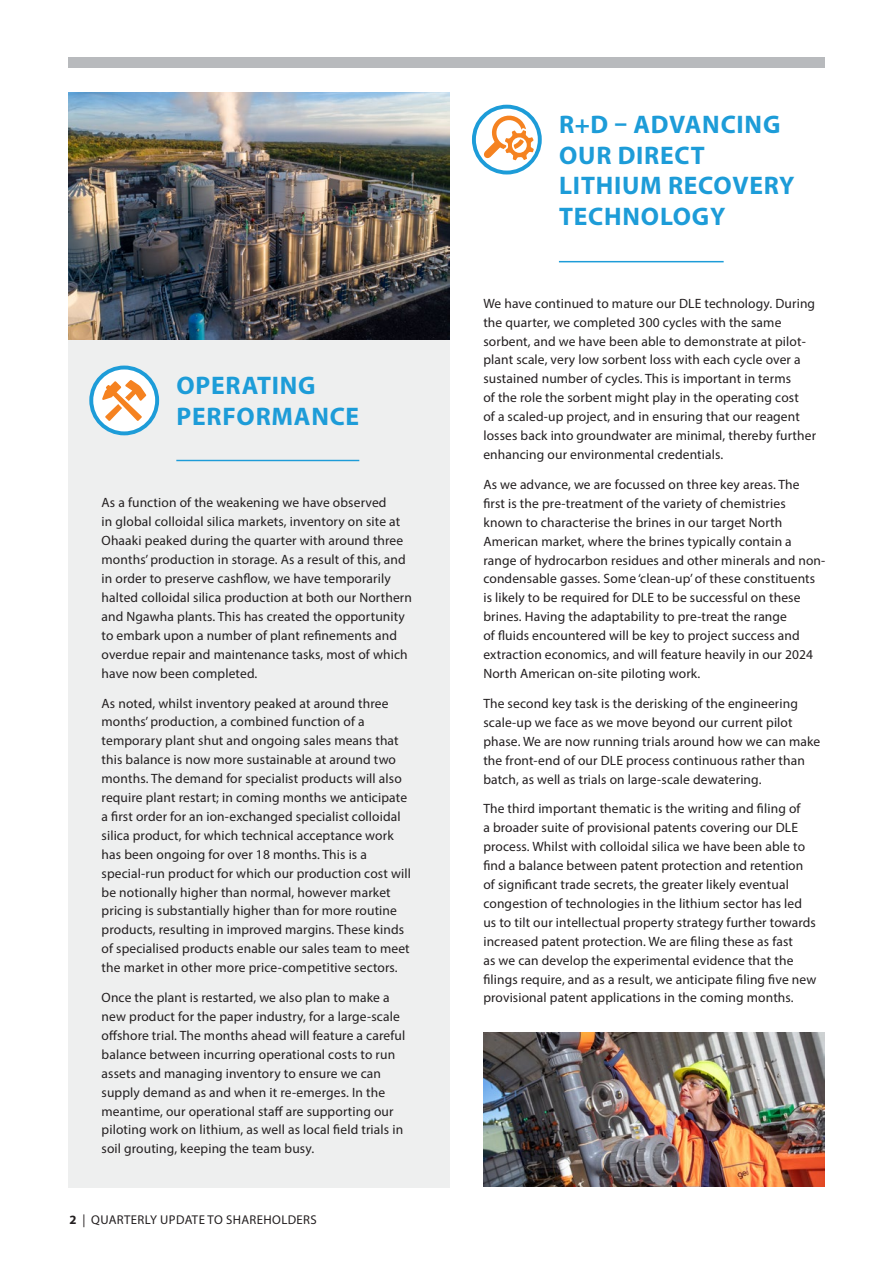
<style>
.page{position:relative;width:893px;height:1263px;background:#fff}
.page>*{position:absolute;margin:0;border:0;box-sizing:border-box;transform-origin:0 0}
.t1{font:700 25.5px/30.6px "Myriad Pro";letter-spacing:.03em;color:#1d9cd8}
.t2{font:13.5px/18.9px "Myriad Pro";letter-spacing:.01em;color:#231f20}
.t3{font:12.75px "Myriad Pro";letter-spacing:.03em;color:#231f20}
.s1{font-weight:700}
</style>
<div class="page">
<div style="left:68px;top:276px;width:381px;height:912px;background:#eeefef"></div>
<div style="left:68px;top:57px;width:757px;height:11px;background:#b8babd"></div>
<svg style="left:474px;top:107px;width:66px;height:66px"></svg>
<div style="left:472px;top:105px;width:70px;height:69px;border:4px solid #1d9cd8;border-radius:50%"></div>
<svg style="left:484px;top:116px;width:54px;height:47px"></svg>
<hr style="left:559px;top:261px;width:165px;height:1px;background:#1d9cd8">
<svg style="left:91px;top:367px;width:66px;height:66px"></svg>
<div style="left:89px;top:366px;width:70px;height:69px;border:4px solid #1d9cd8;border-radius:50%"></div>
<svg style="left:102px;top:380px;width:44px;height:41px;background:#facca5"></svg>
<hr style="left:176px;top:460px;width:183px;height:1px;background:#1d9cd8">
<img style="left:68px;top:92px;width:381px;height:248px">
<img style="left:483px;top:1032px;width:342px;height:155px">
<h1 class="t1" style="left:177px;top:369px;width:184px">OPERATING<br>PERFORMANCE</h1>
<p class="t2" style="left:102px;top:493px;width:312px">As a function of the weakening we have observed<br>in global colloidal silica markets, inventory on site at Ohaaki peaked during the quarter with around three months’ production in storage. As a result of this, and in order to preserve cashflow, we have temporarily halted colloidal silica production at both our Northern and Ngawha plants. This has created the opportunity to embark upon a number of plant refinements and overdue repair and maintenance tasks, most of which have now been completed.</p>
<p class="t2" style="left:102px;top:693px;width:311px">As noted, whilst inventory peaked at around three months’ production, a combined function of a temporary plant shut and ongoing sales means that this balance is now more sustainable at around two months. The demand for specialist products will also require plant restart; in coming months we anticipate a first order for an ion-exchanged specialist colloidal silica product, for which technical acceptance work has been ongoing for over 18 months. This is a special-run product for which our production cost will be notionally higher than normal, however market pricing is substantially higher than for more routine products, resulting in improved margins. These kinds of specialised products enable our sales team to meet the market in other more price-competitive sectors.</p>
<p class="t2" style="left:102px;top:988px;width:305px">Once the plant is restarted, we also plan to make a new product for the paper industry, for a large-scale offshore trial. The months ahead will feature a careful balance between incurring operational costs to run assets and managing inventory to ensure we can supply demand as and when it re-emerges. In the meantime, our operational staff are supporting our piloting work on lithium, as well as local field trials in soil grouting, keeping the team busy.</p>
<p class="t3" style="left:69px;top:1212px;width:249px"><span class="s1">2</span> | QUARTERLY UPDATE TO SHAREHOLDERS</p>
<h1 class="t1" style="left:559px;top:108px;width:237px">R+D – ADVANCING<br>OUR DIRECT<br>LITHIUM RECOVERY<br>TECHNOLOGY</h1>
<p class="t2" style="left:483px;top:293px;width:334px">We have continued to mature our DLE technology. During the quarter, we completed 300 cycles with the same sorbent, and we have been able to demonstrate at pilot&shy;plant scale, very low sorbent loss with each cycle over a sustained number of cycles. This is important in terms<br>of the role the sorbent might play in the operating cost<br>of a scaled-up project, and in ensuring that our reagent losses back into groundwater are minimal, thereby further enhancing our environmental credentials.</p>
<p class="t2" style="left:483px;top:475px;width:344px">As we advance, we are focussed on three key areas. The<br>first is the pre-treatment of the variety of chemistries known to characterise the brines in our target North American market, where the brines typically contain a range of hydrocarbon residues and other minerals and non&shy;condensable gasses. Some ‘clean-up’ of these constituents is likely to be required for DLE to be successful on these brines. Having the adaptability to pre-treat the range<br>of fluids encountered will be key to project success and extraction economics, and will feature heavily in our 2024<br>North American on-site piloting work.</p>
<p class="t2" style="left:483px;top:694px;width:339px">The second key task is the derisking of the engineering scale-up we face as we move beyond our current pilot phase. We are now running trials around how we can make the front-end of our DLE process continuous rather than batch, as well as trials on large-scale dewatering.</p>
<p class="t2" style="left:483px;top:799px;width:334px">The third important thematic is the writing and filing of<br>a broader suite of provisional patents covering our DLE process. Whilst with colloidal silica we have been able to find a balance between patent protection and retention of significant trade secrets, the greater likely eventual congestion of technologies in the lithium sector has led us to tilt our intellectual property strategy further towards increased patent protection. We are filing these as fast<br>as we can develop the experimental evidence that the filings require, and as a result, we anticipate filing five new provisional patent applications in the coming months.</p>
</div>
